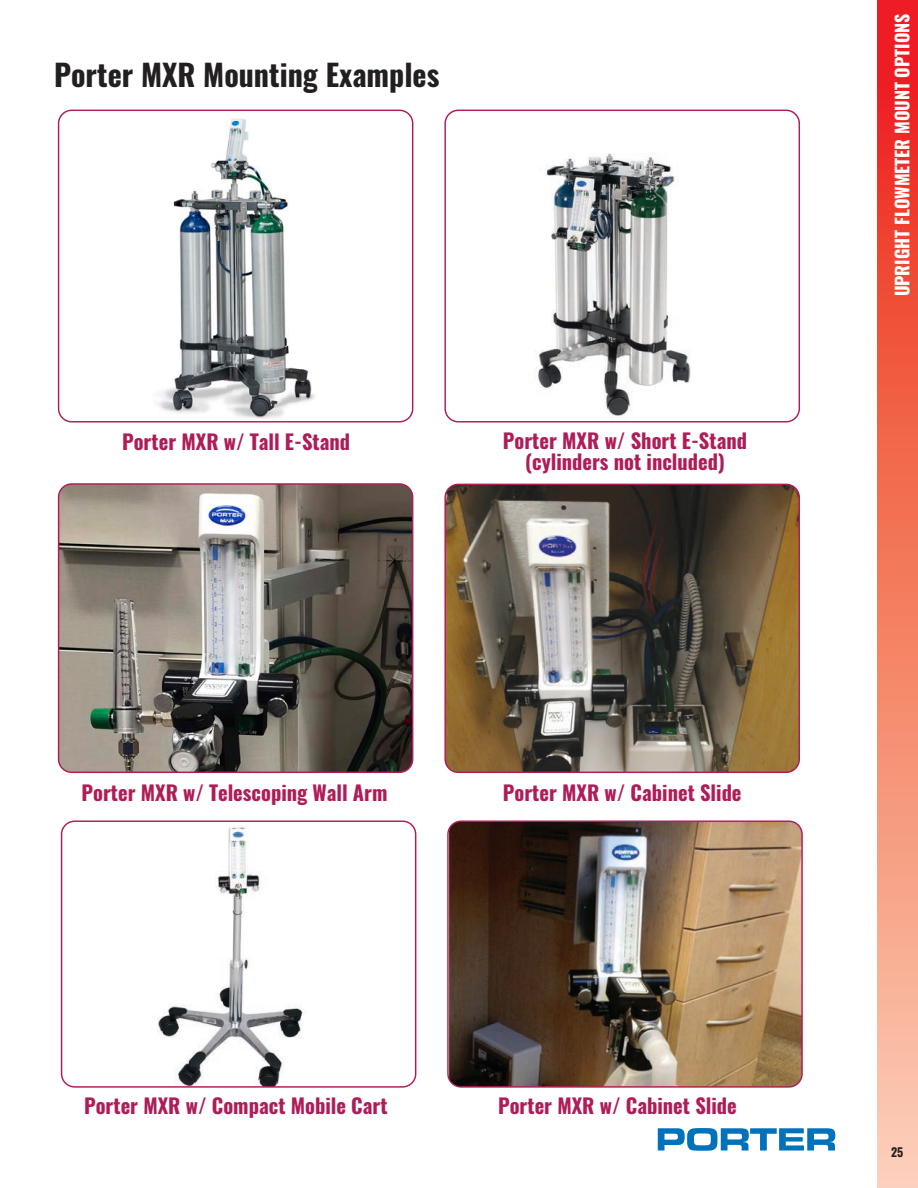
<style>
.page{position:relative;width:918px;height:1188px;background:#fff}
.page>*{position:absolute;margin:0;border:0;box-sizing:border-box;transform-origin:0 0}
.t1{font:700 30px "Oswald";color:#231f20}
.t2{font:700 20.4px "Oswald";color:#af1d59}
.t3{font:700 18px "Oswald";color:#fff}
.t4{font:700 12px "Oswald";color:#231f20}
</style>
<div class="page">
<div style="left:878px;top:0;width:40px;height:1188px;background:linear-gradient(to bottom,#ec1c11,#fcd5b3)"></div>
<svg style="left:658px;top:1128px;width:177px;height:23px"></svg>
<img style="left:59px;top:485px;width:354px;height:287px">
<div style="left:58px;top:483px;width:355px;height:290px;border:1px solid #af1d59;border-radius:13px"></div>
<img style="left:63px;top:822px;width:353px;height:264px">
<div style="left:61px;top:820px;width:355px;height:268px;border:1px solid #af1d59;border-radius:13px"></div>
<img style="left:446px;top:484px;width:353px;height:287px">
<div style="left:444px;top:484px;width:356px;height:289px;border:1px solid #af1d59;border-radius:13px"></div>
<img style="left:157px;top:118px;width:158px;height:301px">
<div style="left:58px;top:110px;width:355px;height:313px;border:1px solid #af1d59;border-radius:13px"></div>
<img style="left:537px;top:153px;width:154px;height:264px">
<div style="left:444px;top:110px;width:356px;height:313px;border:1px solid #af1d59;border-radius:13px"></div>
<img style="left:449px;top:822px;width:352px;height:264px">
<div style="left:447px;top:820px;width:356px;height:268px;border:1px solid #af1d59;border-radius:13px"></div>
<p class="t1" style="left:54px;top:59px;width:387px">Porter MXR Mounting Examples</p>
<p class="t3" style="left:893px;top:296px;width:284px;rotate:-90deg">UPRIGHT FLOWMETER MOUNT OPTIONS</p>
<p class="t2" style="left:122px;top:431px;width:230px">Porter MXR w/ Tall E-Stand</p>
<p class="t2" style="left:503px;top:430px;width:246px">Porter MXR w/ Short E-Stand</p>
<p class="t2" style="left:525px;top:451px;width:201px">(cylinders not included)</p>
<p class="t2" style="left:81px;top:782px;width:307px">Porter MXR w/ Telescoping Wall Arm</p>
<p class="t2" style="left:503px;top:782px;width:240px">Porter MXR w/ Cabinet Slide</p>
<p class="t2" style="left:84px;top:1095px;width:305px">Porter MXR w/ Compact Mobile Cart</p>
<p class="t2" style="left:498px;top:1095px;width:240px">Porter MXR w/ Cabinet Slide</p>
<p class="t4" style="left:891px;top:1146px;width:14px">25</p>
</div>
